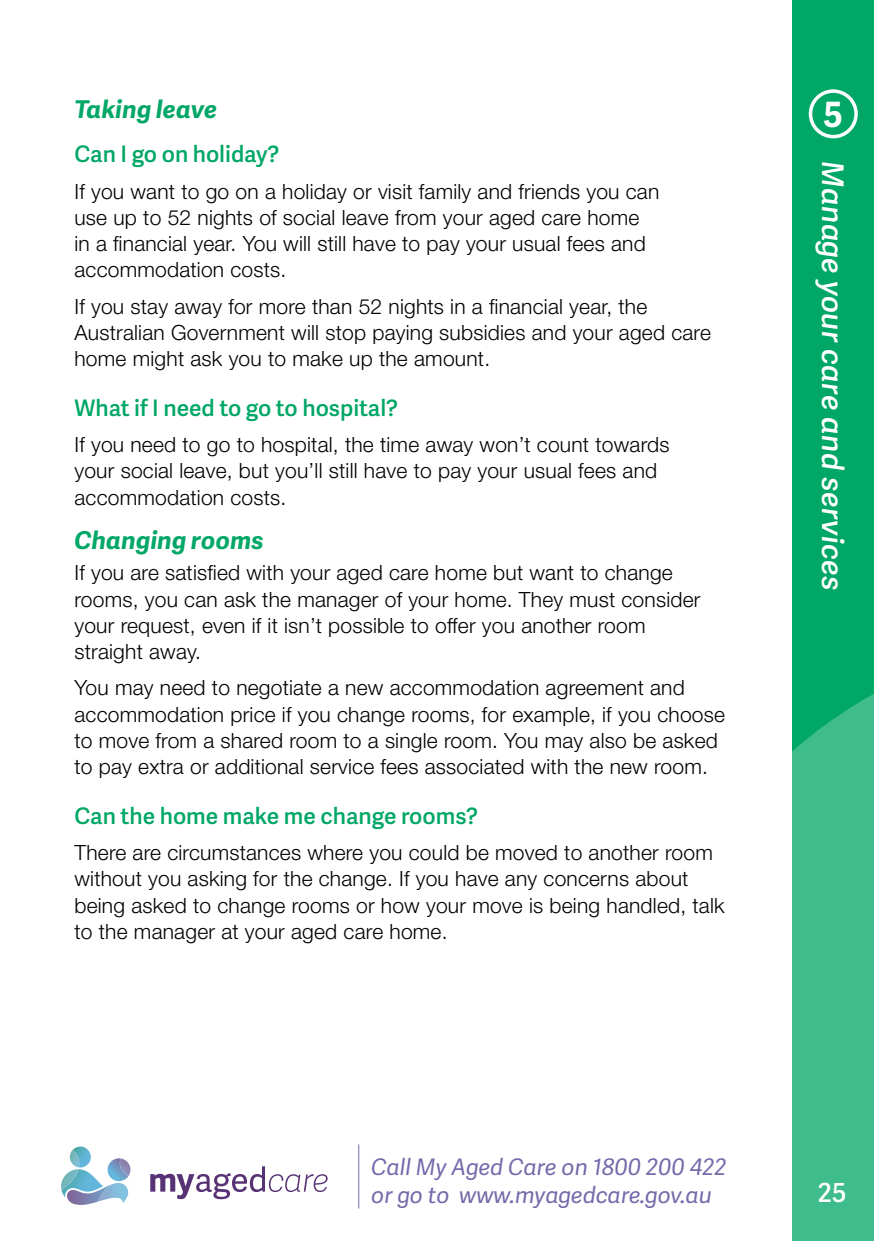
<style>
.page{position:relative;width:874px;height:1241px;background:#fff}
.page>*{position:absolute;margin:0;border:0;box-sizing:border-box;transform-origin:0 0}
.t1{font:700 35px "Adelle Sans";color:#fff}
.t2{font:italic 600 29.75px "Adelle Sans";letter-spacing:.015em;color:#fff}
.t3{font:600 26.25px "Adelle Sans";color:#fff}
.t4{font:italic 700 24.5px "Adelle Sans";letter-spacing:.01em;color:#00a766}
.t5{font:600 22.75px "Adelle Sans";color:#00a766}
.t6{font:italic 22.75px/27.3px "Adelle Sans";color:#766aab}
.t7{font:300 21px/26.2px "Helvetica Neue LT Std";letter-spacing:.01em;color:#000}
</style>
<div class="page">
<hr style="left:358px;top:1144px;width:1px;height:64px;background:#766aab">
<svg style="left:150px;top:1166px;width:177px;height:32px"></svg>
<svg style="left:61px;top:1146px;width:70px;height:58px"></svg>
<div style="left:792px;top:0;width:81px;height:1240px;background:#00a766"></div>
<div style="left:792px;top:694px;width:81px;height:546px;background:#3fbc8b"></div>
<div style="left:808px;top:89px;width:49px;height:49px;border:3px solid #fff;border-radius:50%"></div>
<p class="t4" style="left:74px;top:92px;width:144px">Taking leave</p>
<h1 class="t1" style="left:823px;top:89px;width:21px">5</h1>
<p class="t5" style="left:74px;top:138px;width:206px">Can I go on holiday?</p>
<p class="t7" style="left:74px;top:177px;width:586px">If you want to go on a holiday or visit family and friends you can use up to 52 nights of social leave from your aged care home in a financial year. You will still have to pay your usual fees and accommodation costs.</p>
<p class="t7" style="left:74px;top:292px;width:637px">If you stay away for more than 52 nights in a financial year, the<br>Australian Government will stop paying subsidies and your aged care home might ask you to make up the amount.</p>
<p class="t5" style="left:74px;top:391px;width:325px">What if I need to go to hospital?</p>
<p class="t7" style="left:74px;top:431px;width:596px">If you need to go to hospital, the time away won’t count towards your social leave, but you’ll still have to pay your usual fees and accommodation costs.</p>
<p class="t4" style="left:74px;top:523px;width:191px">Changing rooms</p>
<p class="t7" style="left:74px;top:559px;width:627px">If you are satisfied with your aged care home but want to change rooms, you can ask the manager of your home. They must consider your request, even if it isn’t possible to offer you another room straight away.</p>
<p class="t7" style="left:74px;top:674px;width:651px">You may need to negotiate a new accommodation agreement and accommodation price if you change rooms, for example, if you choose to move from a shared room to a single room. You may also be asked to pay extra or additional service fees associated with the new room.</p>
<p class="t5" style="left:74px;top:799px;width:405px">Can the home make me change rooms?</p>
<p class="t7" style="left:74px;top:838px;width:651px">There are circumstances where you could be moved to another room without you asking for the change. If you have any concerns about being asked to change rooms or how your move is being handled, talk to the manager at your aged care home.</p>
<h2 class="t2" style="left:853px;top:161px;width:431px;rotate:90deg">Manage your care and services</h2>
<p class="t6" style="left:371px;top:1152px;width:356px">Call My Aged Care on 1800 200 422 or go to www.myagedcare.gov.au</p>
<p class="t3" style="left:817px;top:1173px;width:30px">25</p>
</div>
